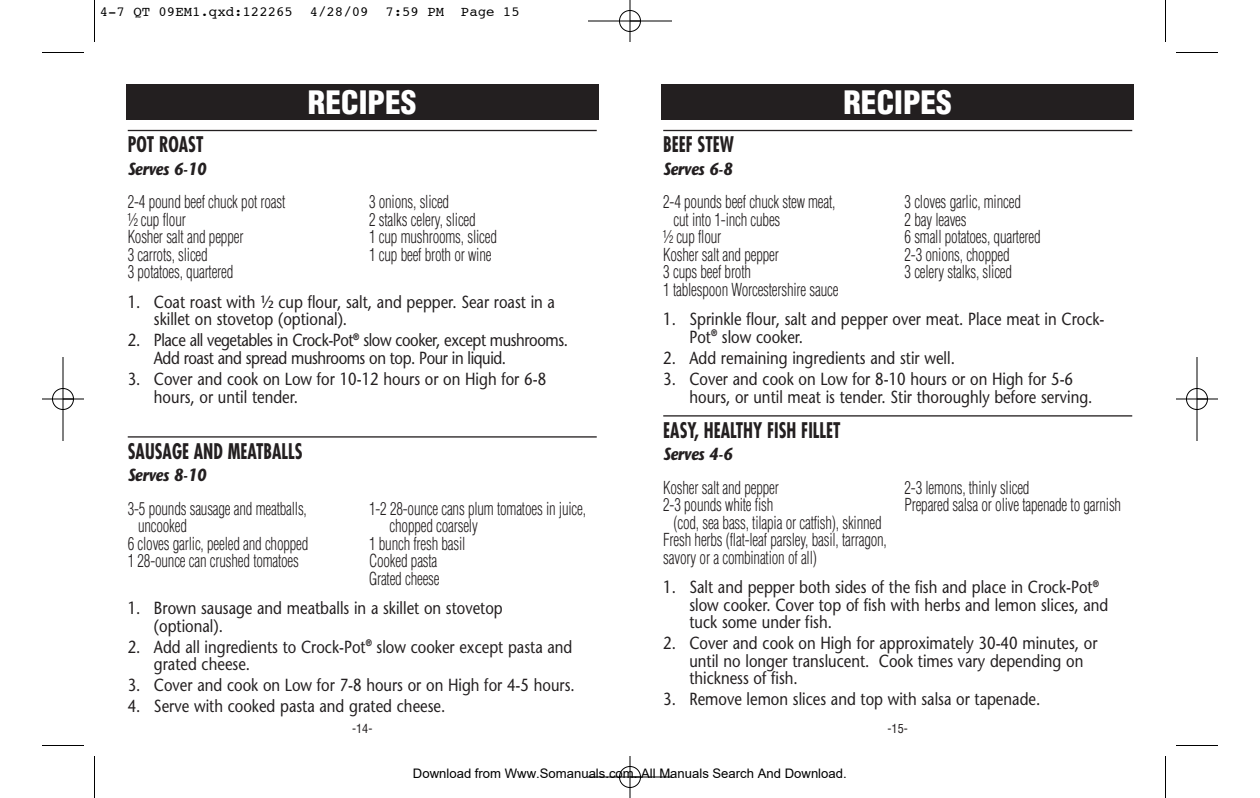
<style>
.page{position:relative;width:1260px;height:798px;background:#fff}
.page>*{position:absolute;margin:0;border:0;box-sizing:border-box;transform-origin:0 0}
.t1{font:900 condensed 31.5px "Helvetica";color:#fff}
.t2{font:700 condensed 21px "Futura";color:#231f20;scale:.85 1}
.t3{font:17.5px/17.5px "Stone Sans";color:#231f20;scale:.85 1}
.t4{font:300 condensed 17.5px/17.5px "Helvetica";letter-spacing:-.015em;color:#231f20;scale:.85 1}
.t5{font:17.5px/17.5px "Stone Sans";letter-spacing:-.03em;color:#231f20;scale:.85 1}
.t6{font:italic 700 17.5px "Stone Sans";letter-spacing:-.02em;color:#231f20;scale:.85 1}
.t7{font:14px "Courier";color:#000}
.t8{font:13.12px "Arial";color:#000}
.t9{font:condensed 12.25px "Helvetica";color:#231f20}
</style>
<div class="page">
<div style="left:126px;top:84px;width:472px;height:35px;background:#231f20"></div>
<hr style="left:128px;top:130px;width:469px;height:1px;background:#231f20">
<hr style="left:128px;top:436px;width:469px;height:2px;background:#231f20">
<div style="left:662px;top:84px;width:472px;height:35px;background:#231f20"></div>
<hr style="left:663px;top:130px;width:469px;height:1px;background:#231f20">
<hr style="left:663px;top:415px;width:469px;height:2px;background:#231f20">
<hr style="left:94px;top:0;width:1px;height:42px;background:#000">
<hr style="left:42px;top:52px;width:42px;height:1px;background:#000">
<hr style="left:1165px;top:0;width:1px;height:42px;background:#000">
<hr style="left:1176px;top:52px;width:42px;height:1px;background:#000">
<hr style="left:94px;top:756px;width:1px;height:42px;background:#000">
<hr style="left:42px;top:745px;width:42px;height:1px;background:#000">
<hr style="left:1165px;top:756px;width:1px;height:42px;background:#000">
<hr style="left:1176px;top:745px;width:42px;height:1px;background:#000">
<hr style="left:588px;top:21px;width:84px;height:1px;background:#000">
<hr style="left:588px;top:777px;width:84px;height:1px;background:#000">
<hr style="left:63px;top:357px;width:1px;height:84px;background:#000">
<hr style="left:1197px;top:357px;width:1px;height:84px;background:#000">
<hr style="left:630px;top:0;width:1px;height:42px;background:#000">
<hr style="left:630px;top:756px;width:1px;height:42px;background:#000">
<hr style="left:42px;top:399px;width:42px;height:1px;background:#000">
<hr style="left:1176px;top:399px;width:42px;height:1px;background:#000">
<div style="left:619px;top:10px;width:22px;height:22px;border:1px solid #000;border-radius:50%"></div>
<div style="left:619px;top:766px;width:22px;height:22px;border:1px solid #000;border-radius:50%"></div>
<div style="left:52px;top:388px;width:22px;height:22px;border:1px solid #000;border-radius:50%"></div>
<div style="left:1186px;top:388px;width:22px;height:22px;border:1px solid #000;border-radius:50%"></div>
<p class="t7" style="left:100px;top:5px;width:422px">4-7 QT 09EM1.qxd:122265 4/28/09 7:59 PM Page 15</p>
<h1 class="t1" style="left:308px;top:90px;width:110px">RECIPES</h1>
<h1 class="t1" style="left:843px;top:90px;width:110px">RECIPES</h1>
<p class="t2" style="left:128px;top:135px;width:91px">POT ROAST</p>
<p class="t6" style="left:128px;top:162px;width:94px">Serves 6-10</p>
<p class="t4" style="left:128px;top:195px;width:187px">2-4 pound beef chuck pot roast</p>
<p class="t4" style="left:369px;top:195px;width:96px">3 onions, sliced</p>
<p class="t4" style="left:128px;top:212px;width:70px">½ cup flour</p>
<p class="t4" style="left:369px;top:212px;width:127px">2 stalks celery, sliced</p>
<p class="t4" style="left:128px;top:230px;width:138px">Kosher salt and pepper</p>
<p class="t4" style="left:369px;top:230px;width:152px">1 cup mushrooms, sliced</p>
<p class="t4" style="left:128px;top:247px;width:96px">3 carrots, sliced</p>
<p class="t4" style="left:369px;top:247px;width:146px">1 cup beef broth or wine</p>
<p class="t4" style="left:128px;top:265px;width:126px">3 potatoes, quartered</p>
<p class="t3" style="left:154px;top:295px;width:473px;text-indent:-26px">1. Coat roast with ½ cup flour, salt, and pepper. Sear roast in a skillet on stovetop (optional).</p>
<p class="t5" style="left:154px;top:334px;width:489px;text-indent:-26px">2. Place all vegetables in Crock-Pot<sup>®</sup> slow cooker, except mushrooms.<br>Add roast and spread mushrooms on top. Pour in liquid.</p>
<p class="t3" style="left:154px;top:372px;width:463px;text-indent:-26px">3. Cover and cook on Low for 10-12 hours or on High for 6-8 hours, or until tender.</p>
<p class="t2" style="left:128px;top:442px;width:207px">SAUSAGE AND MEATBALLS</p>
<p class="t6" style="left:128px;top:468px;width:94px">Serves 8-10</p>
<p class="t4" style="left:128px;top:501px;width:212px">3-5 pounds sausage and meatballs,</p>
<p class="t4" style="left:369px;top:501px;width:257px">1-2 28-ounce cans plum tomatoes in juice,</p>
<p class="t4" style="left:138px;top:518px;width:59px">uncooked</p>
<p class="t4" style="left:390px;top:518px;width:105px">chopped coarsely</p>
<p class="t4" style="left:128px;top:536px;width:214px">6 cloves garlic, peeled and chopped</p>
<p class="t4" style="left:369px;top:536px;width:115px">1 bunch fresh basil</p>
<p class="t4" style="left:128px;top:553px;width:203px">1 28-ounce can crushed tomatoes</p>
<p class="t4" style="left:369px;top:553px;width:85px">Cooked pasta<br>Grated cheese</p>
<p class="t3" style="left:154px;top:601px;width:412px;text-indent:-26px">1. Brown sausage and meatballs in a skillet on stovetop (optional).</p>
<p class="t3" style="left:154px;top:640px;width:494px;text-indent:-26px">2. Add all ingredients to Crock-Pot<sup>®</sup> slow cooker except pasta and grated cheese.</p>
<p class="t3" style="left:128px;top:678px;width:527px">3. Cover and cook on Low for 7-8 hours or on High for 4-5 hours.</p>
<p class="t3" style="left:128px;top:699px;width:375px">4. Serve with cooked pasta and grated cheese.</p>
<p class="t2" style="left:663px;top:135px;width:85px">BEEF STEW</p>
<p class="t6" style="left:663px;top:162px;width:83px">Serves 6-8</p>
<p class="t4" style="left:663px;top:195px;width:204px">2-4 pounds beef chuck stew meat,</p>
<p class="t4" style="left:905px;top:195px;width:138px">3 cloves garlic, minced</p>
<p class="t4" style="left:674px;top:212px;width:127px">cut into 1-inch cubes</p>
<p class="t4" style="left:905px;top:212px;width:75px">2 bay leaves</p>
<p class="t4" style="left:663px;top:230px;width:70px">½ cup flour</p>
<p class="t4" style="left:905px;top:230px;width:162px">6 small potatoes, quartered</p>
<p class="t4" style="left:663px;top:247px;width:138px">Kosher salt and pepper</p>
<p class="t4" style="left:905px;top:247px;width:125px">2-3 onions, chopped</p>
<p class="t4" style="left:663px;top:265px;width:105px">3 cups beef broth</p>
<p class="t4" style="left:905px;top:265px;width:128px">3 celery stalks, sliced</p>
<p class="t4" style="left:663px;top:282px;width:208px">1 tablespoon Worcestershire sauce</p>
<p class="t3" style="left:689px;top:312px;width:490px;text-indent:-26px">1. Sprinkle flour, salt and pepper over meat. Place meat in Crock-<br>Pot<sup>®</sup> slow cooker.</p>
<p class="t3" style="left:663px;top:351px;width:345px">2. Add remaining ingredients and stir well.</p>
<p class="t3" style="left:689px;top:372px;width:476px;text-indent:-26px">3. Cover and cook on Low for 8-10 hours or on High for 5-6 hours, or until meat is tender. Stir thoroughly before serving.</p>
<p class="t2" style="left:663px;top:421px;width:210px">EASY, HEALTHY FISH FILLET</p>
<p class="t6" style="left:663px;top:447px;width:83px">Serves 4-6</p>
<p class="t4" style="left:663px;top:480px;width:138px">Kosher salt and pepper</p>
<p class="t4" style="left:905px;top:480px;width:149px">2-3 lemons, thinly sliced</p>
<p class="t4" style="left:663px;top:497px;width:131px">2-3 pounds white fish</p>
<p class="t4" style="left:905px;top:497px;width:256px">Prepared salsa or olive tapenade to garnish</p>
<p class="t4" style="left:663px;top:515px;width:265px;text-indent:10px">(cod, sea bass, tilapia or catfish), skinned<br>Fresh herbs (flat-leaf parsley, basil, tarragon, savory or a combination of all)</p>
<p class="t3" style="left:689px;top:580px;width:494px;text-indent:-26px">1. Salt and pepper both sides of the fish and place in Crock-Pot<sup>® </sup>slow cooker. Cover top of fish with herbs and lemon slices, and tuck some under fish.</p>
<p class="t3" style="left:689px;top:636px;width:482px;text-indent:-26px">2. Cover and cook on High for approximately 30-40 minutes, or until no longer translucent. Cook times vary depending on thickness of fish.</p>
<p class="t3" style="left:663px;top:692px;width:445px">3. Remove lemon slices and top with salsa or tapenade.</p>
<p class="t9" style="left:352px;top:724px;width:22px">-14-</p>
<p class="t9" style="left:888px;top:724px;width:22px">-15-</p>
<p class="t8" style="left:413px;top:766px;width:435px">Download from Www.Somanuals.com. All Manuals Search And Download.</p>
</div>
